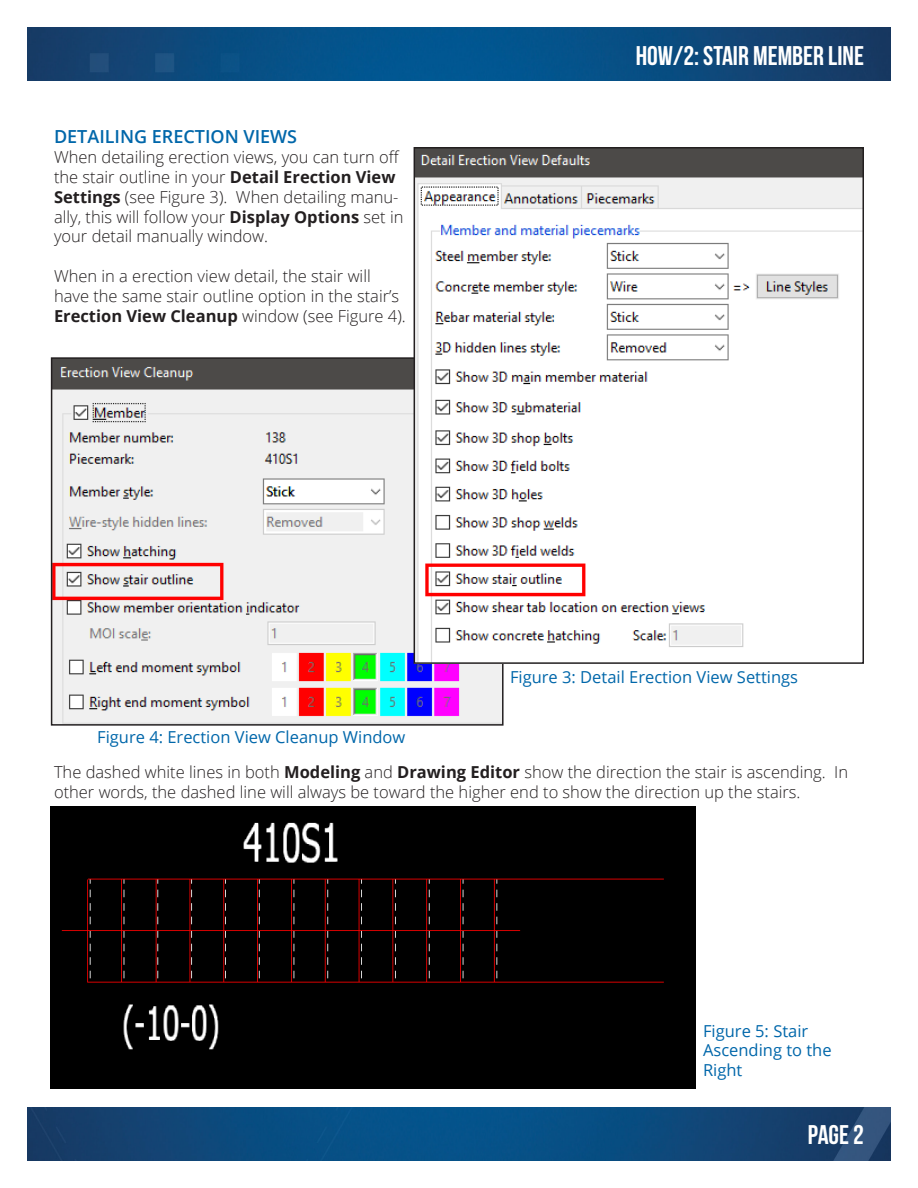
<style>
.page{position:relative;width:918px;height:1188px;background:#fff}
.page>*{position:absolute;margin:0;border:0;box-sizing:border-box;transform-origin:0 0}
.t1{font:27px "Bebas Neue";color:#fff}
.Subhead{font:600 18px "Open Sans";color:#0067aa}
.Body_Text{font:300 16.5px/19.8px "Open Sans";color:#231f20}
.Figure_Label{font:16.5px/19.8px "Open Sans";color:#0067aa}
.s1{font-weight:700}
</style>
<div class="page">
<img style="left:27px;top:27px;width:864px;height:54px">
<img style="left:27px;top:1107px;width:864px;height:54px">
<div style="left:51px;top:806px;width:645px;height:283px;background:#000"></div>
<img style="left:54px;top:360px;width:447px;height:363px">
<div style="left:51px;top:357px;width:453px;height:369px;border:2px solid #231f20"></div>
<img style="left:417px;top:150px;width:444px;height:511px">
<div style="left:414px;top:147px;width:450px;height:517px;border:2px solid #231f20"></div>
<p class="Subhead" style="left:54px;top:124px;width:245px">DETAILING ERECTION VIEWS</p>
<p class="Body_Text" style="left:54px;top:147px;width:351px">When detailing erection views, you can turn off the stair outline in your <span class="s1">Detail Erection View Settings</span> (see Figure 3). When detailing manu&shy;ally, this will follow your <span class="s1">Display Options</span> set in your detail manually window.</p>
<p class="Body_Text" style="left:54px;top:266px;width:353px">When in a erection view detail, the stair will have the same stair outline option in the stair’s<br><span class="s1">Erection View Cleanup</span> window (see Figure 4).</p>
<h1 class="t1" style="left:636px;top:41px;width:230px">HOW/2: STAIR MEMBER LINE</h1>
<p class="Figure_Label" style="left:97px;top:726px;width:310px">Figure 4: Erection View Cleanup Window</p>
<p class="Figure_Label" style="left:510px;top:667px;width:290px">Figure 3: Detail Erection View Settings</p>
<p class="Body_Text" style="left:54px;top:762px;width:796px">The dashed white lines in both <span class="s1">Modeling</span> and <span class="s1">Drawing Editor</span> show the direction the stair is ascending. In other words, the dashed line will always be toward the higher end to show the direction up the stairs.</p>
<p class="Figure_Label" style="left:703px;top:1020px;width:130px">Figure 5: Stair<br>Ascending to the<br>Right</p>
<h1 class="t1" style="left:808px;top:1119px;width:58px">PAGE 2</h1>
</div>
